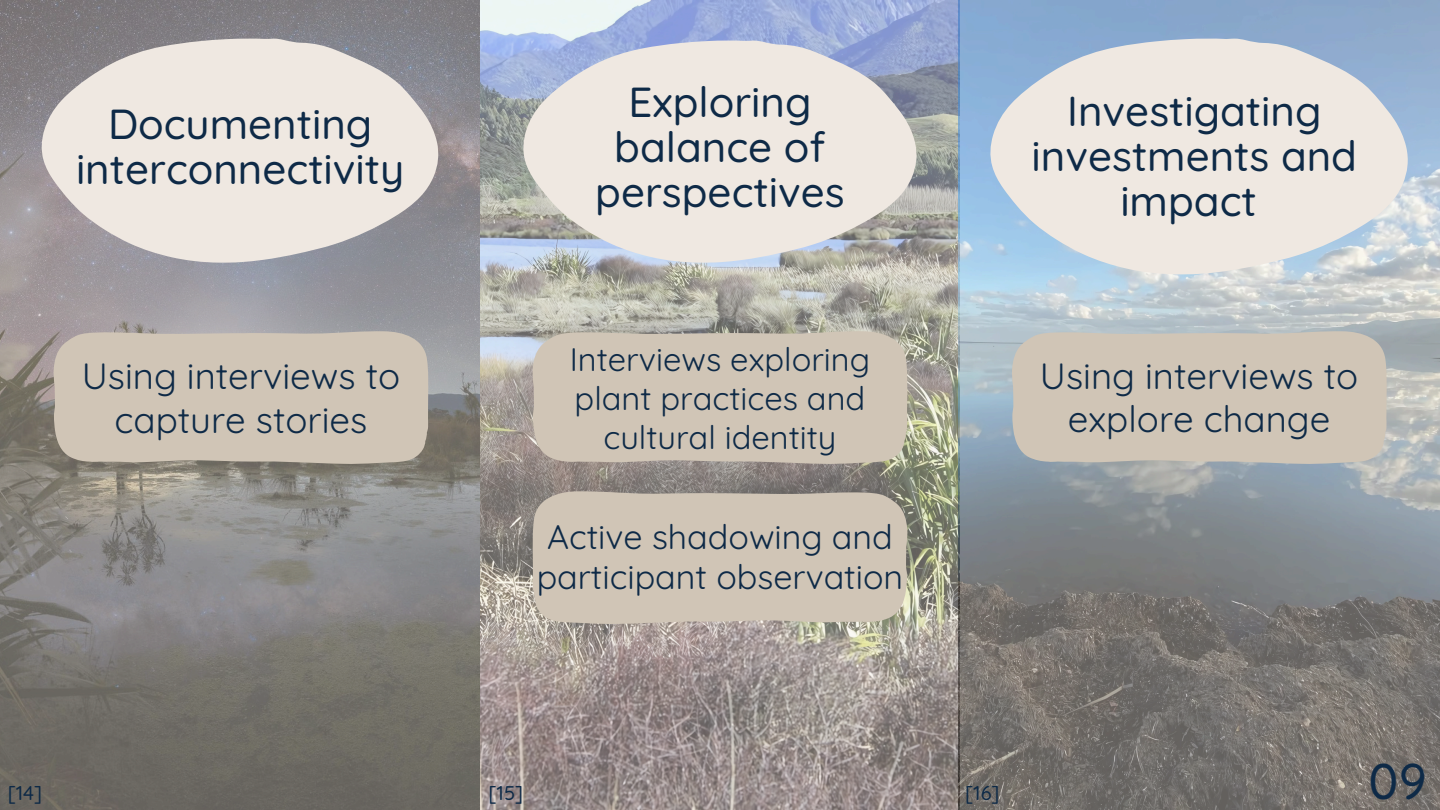
<style>
.page{position:relative;width:1440px;height:810px;background:#fff}
.page>*{position:absolute;margin:0;border:0;box-sizing:border-box;transform-origin:0 0}
.t1{font:500 50px "Quicksand";color:#0e2a47}
.t2{font:500 42px/45px "Quicksand";color:#0e2a47;text-align:center}
.t3{font:36.6px/43.5px "Quicksand";color:#0e2a47;text-align:center}
.t4{font:34px/40.5px "Quicksand";color:#0e2a47;text-align:center}
.t5{font:32.6px/39px "Quicksand";color:#0e2a47;text-align:center}
.t6{font:500 20px "Quicksand";color:#0e2a47}
</style>
<div class="page">
<img style="left:0;top:0;width:1440px;height:810px">
<svg style="left:522px;top:40px;width:396px;height:222px;background:#dddad9"></svg>
<svg style="left:989px;top:38px;width:420px;height:236px;background:#dddedf"></svg>
<div style="left:532px;top:331px;width:376px;height:133px;background:#d0c5b6"></div>
<div style="left:532px;top:491px;width:376px;height:133px;background:#d0c5b6"></div>
<div style="left:1012px;top:331px;width:375px;height:133px;background:#d0c5b6"></div>
<svg style="left:41px;top:38px;width:399px;height:225px;background:#d8d2ce"></svg>
<div style="left:53px;top:331px;width:376px;height:133px;background:#d0c5b6"></div>
<p class="t2" style="left:76px;top:101px;width:330px">Documenting interconnectivity</p>
<p class="t3" style="left:82px;top:353px;width:320px;line-height:43.9px">Using interviews to capture stories</p>
<h1 class="t6" style="left:8px;top:780px;width:36px">[14]</h1>
<p class="t2" style="left:595px;top:79px;width:251px">Exploring balance of perspectives</p>
<p class="t5" style="left:570px;top:339px;width:302px">Interviews exploring plant practices and cultural identity</p>
<h2 class="t4" style="left:537px;top:516px;width:368px">Active shadowing and participant observation</h2>
<p class="t2" style="left:1032px;top:87px;width:327px">Investigating investments and impact</p>
<p class="t3" style="left:1040px;top:353px;width:320px">Using interviews to explore change</p>
<p class="t6" style="left:489px;top:780px;width:36px">[15]</p>
<h1 class="t6" style="left:965px;top:780px;width:36px">[16]</h1>
<p class="t1" style="left:1369px;top:749px;width:60px">09</p>
</div>
